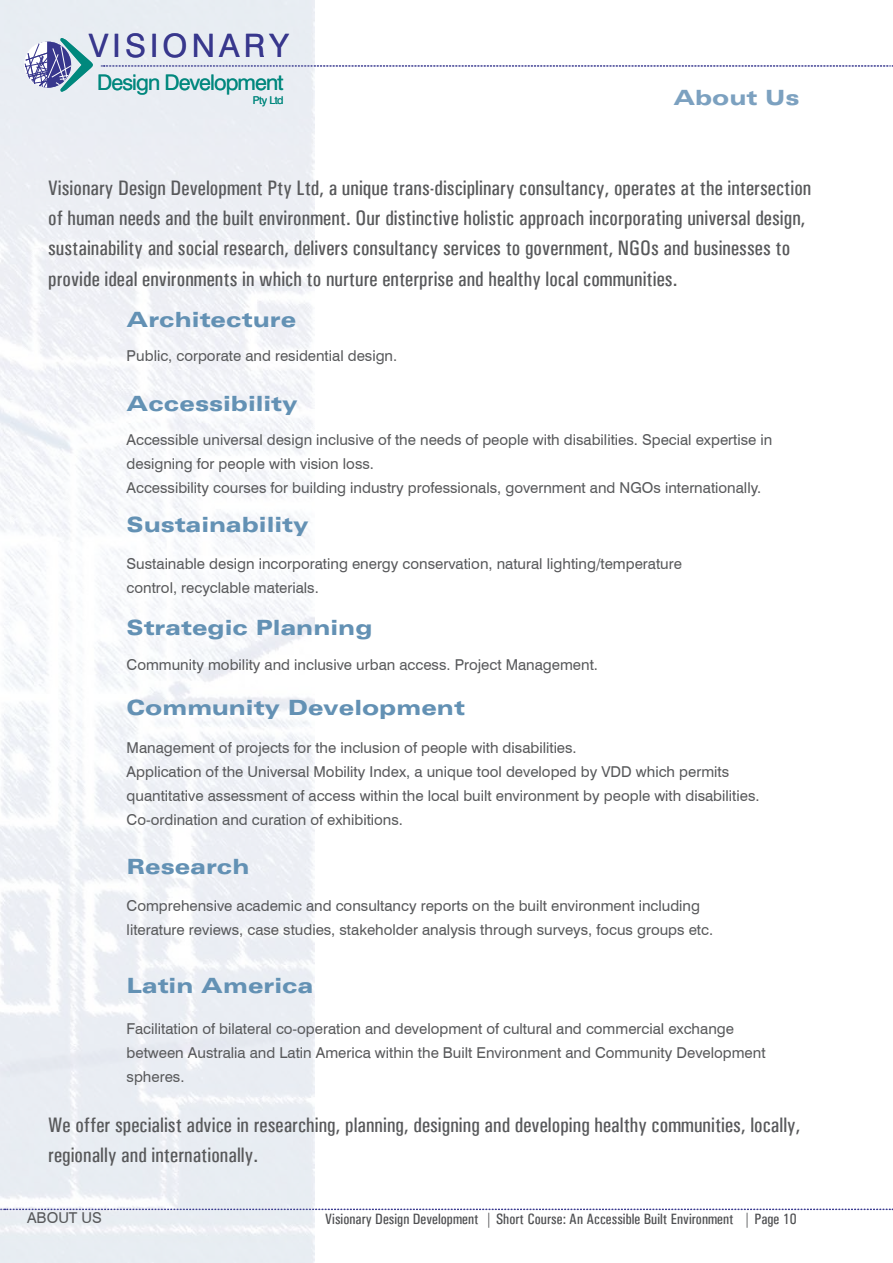
<style>
.page{position:relative;width:893px;height:1263px;background:#fff}
.page>*{position:absolute;margin:0;border:0;box-sizing:border-box;transform-origin:0 0}
.t1{font:32.25px "Swiss 721 BT";letter-spacing:.13em;color:#38378d}
.t2{font:21.45px "Swiss 721 BT";letter-spacing:-.04em;color:#00887d}
.t3{font:21px/30px "Univers Condensed";color:#58595b}
.t4{font:900 expanded 21px "Univers LT Std";color:#6391b4}
.t5{font:900 expanded 21px "Univers LT Std";color:#7ca1c0}
.t6{font:15px/24px "Swiss 721 BT";color:#58595b}
.t7{font:15px "Univers Condensed";color:#4f5052}
.t8{font:10.8px "Swiss 721 BT";letter-spacing:-.04em;color:#00887d}
</style>
<div class="page">
<svg style="left:24px;top:35px;width:69px;height:60px"></svg>
<svg style="left:101px;top:65px;width:792px;height:2px"></svg>
<svg style="left:1px;top:1208px;width:892px;height:2px"></svg>
<h1 class="t1" style="left:89px;top:26px;width:202px">VISIONARY</h1>
<h2 class="t2" style="left:97px;top:69px;width:188px">Design Development</h2>
<p class="t8" style="left:253px;top:94px;width:32px">Pty Ltd</p>
<h3 class="t5" style="left:673px;top:86px;width:128px">About Us</h3>
<p class="t3" style="left:48px;top:173px;width:765px">Visionary Design Development Pty Ltd, a unique trans-disciplinary consultancy, operates at the intersection of human needs and the built environment. Our distinctive holistic approach incorporating universal design, sustainability and social research, delivers consultancy services to government, NGOs and businesses to provide ideal environments in which to nurture enterprise and healthy local communities.</p>
<h3 class="t4" style="left:127px;top:307px;width:171px">Architecture</h3>
<p class="t6" style="left:127px;top:343px;width:272px">Public, corporate and residential design.</p>
<h3 class="t4" style="left:127px;top:391px;width:173px">Accessibility</h3>
<p class="t6" style="left:127px;top:427px;width:647px">Accessible universal design inclusive of the needs of people with disabilities. Special expertise in designing for people with vision loss.<br>Accessibility courses for building industry professionals, government and NGOs internationally.</p>
<h3 class="t4" style="left:127px;top:513px;width:184px">Sustainability</h3>
<p class="t6" style="left:127px;top:551px;width:557px">Sustainable design incorporating energy conservation, natural lighting/temperature control, recyclable materials.</p>
<h3 class="t4" style="left:127px;top:616px;width:247px">Strategic Planning</h3>
<p class="t6" style="left:127px;top:653px;width:473px">Community mobility and inclusive urban access. Project Management.</p>
<h3 class="t4" style="left:127px;top:696px;width:340px">Community Development</h3>
<p class="t6" style="left:127px;top:735px;width:634px">Management of projects for the inclusion of people with disabilities.<br>Application of the Universal Mobility Index, a unique tool developed by VDD which permits quantitative assessment of access within the local built environment by people with disabilities.<br>Co-ordination and curation of exhibitions.</p>
<h3 class="t4" style="left:127px;top:855px;width:124px">Research</h3>
<p class="t6" style="left:127px;top:894px;width:588px">Comprehensive academic and consultancy reports on the built environment including literature reviews, case studies, stakeholder analysis through surveys, focus groups etc.</p>
<h3 class="t4" style="left:127px;top:973px;width:188px">Latin America</h3>
<p class="t6" style="left:127px;top:1017px;width:640px">Facilitation of bilateral co-operation and development of cultural and commercial exchange between Australia and Latin America within the Built Environment and Community Development spheres.</p>
<h3 class="t3" style="left:48px;top:1109px;width:754px">We offer specialist advice in researching, planning, designing and developing healthy communities, locally, regionally and internationally.</h3>
<p class="t6" style="left:27px;top:1206px;width:76px">ABOUT US</p>
<p class="t7" style="left:325px;top:1210px;width:473px">Visionary Design Development | Short Course: An Accessible Built Environment | Page 10</p>
</div>
